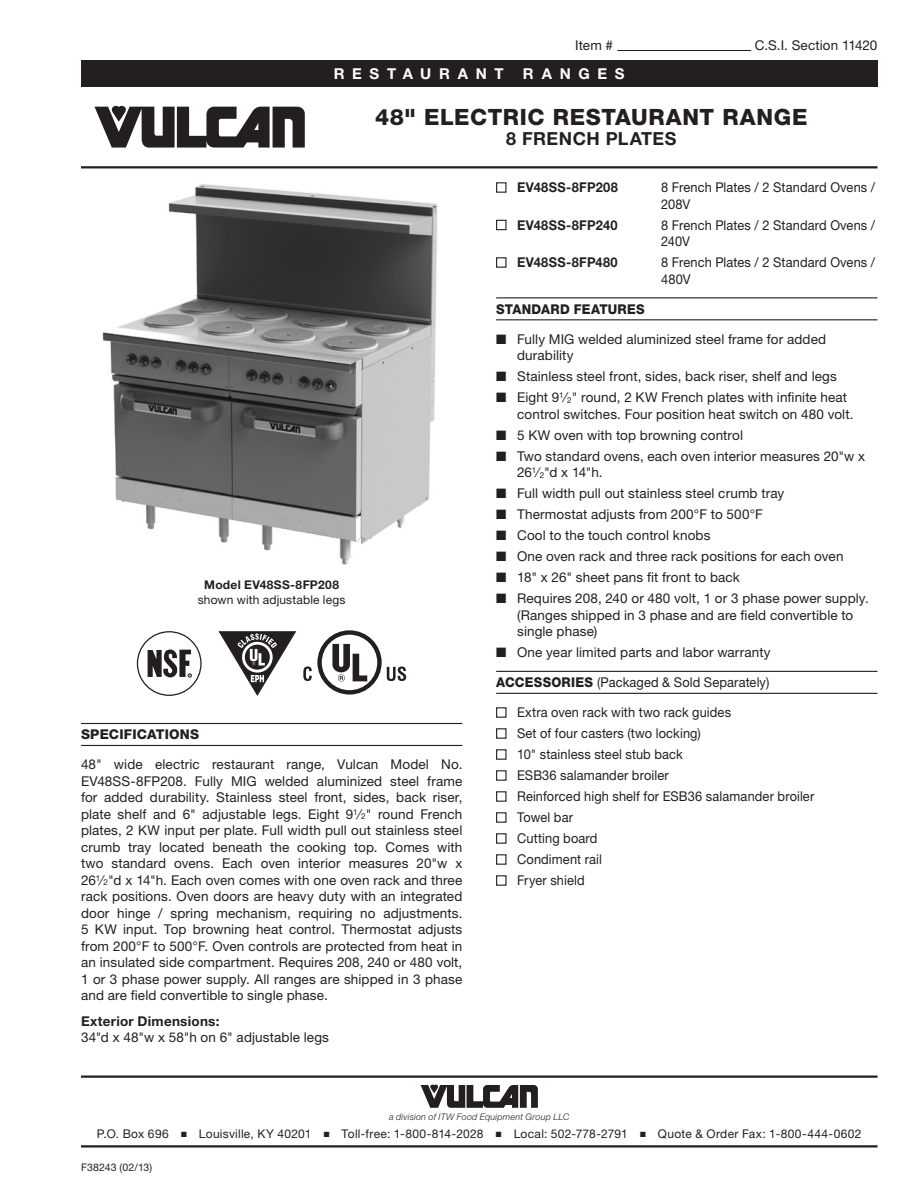
<style>
.page{position:relative;width:918px;height:1188px;background:#fff}
.page>*{position:absolute;margin:0;border:0;box-sizing:border-box;transform-origin:0 0}
.t1{font:800 22.5px "Helvetica Neue LT Std";letter-spacing:.03em;color:#231f20}
.Title_Sub_1{font:700 18px "Helvetica Neue LT Std";letter-spacing:.025em;color:#231f20}
.t2{font:700 15px "Helvetica Neue LT Std";letter-spacing:.515em;color:#fff}
.Body_1_Align-Justify{font:13.5px/16.5px "Helvetica Neue LT Std";letter-spacing:.01em;color:#231f20}
.Body_1_Align-Justify-2{font:13.5px/16.5px "Helvetica Neue LT Std";letter-spacing:.01em;color:#231f20;scale:.95 1}
.Body_1_Align-Justify-3{font:700 13.5px "Helvetica Neue LT Std";letter-spacing:.02em;color:#231f20;scale:.95 1}
.Sub_Head_1{font:13.5px "Helvetica Neue LT Std";letter-spacing:.01em;color:#231f20;scale:.95 1}
.Body_1_Align-Justify-4{font:700 13.5px "Helvetica Neue LT Std";letter-spacing:.02em;color:#231f20}
.Sub_Head_1-2{font:800 13.5px "Helvetica Neue LT Std";letter-spacing:.015em;color:#231f20;scale:.95 1}
.Sub_Head_1-3{font:800 13.5px "Helvetica Neue LT Std";letter-spacing:.015em;color:#231f20}
.Note-Image{font:12px/15px "Helvetica Neue LT Std";letter-spacing:.02em;color:#231f20;text-align:center}
.t3{font:10.5px "Helvetica Neue LT Std";letter-spacing:.02em;color:#231f20}
.t4{font:italic 300 9px "Helvetica Neue LT Std";letter-spacing:.02em;color:#231f20}
.s1{font-weight:700}
.s2{font-size:8.1px}
.s3{font-weight:800}
</style>
<div class="page">
<div style="left:81px;top:60px;width:796px;height:27px;background:#231f20"></div>
<hr style="left:81px;top:1076px;width:797px;height:2px;background:#231f20">
<svg style="left:421px;top:1085px;width:117px;height:23px"></svg>
<hr style="left:81px;top:1145px;width:797px;height:3px;background:#231f20">
<svg style="left:94px;top:106px;width:211px;height:42px"></svg>
<hr style="left:81px;top:166px;width:797px;height:2px;background:#231f20">
<hr style="left:617px;top:50px;width:134px;height:1px;background:#231f20">
<div style="left:137px;top:631px;width:65px;height:65px;border:1px solid #231f20;border-radius:50%"></div>
<svg style="left:148px;top:649px;width:44px;height:28px"></svg>
<svg style="left:219px;top:631px;width:77px;height:65px"></svg>
<svg style="left:303px;top:630px;width:103px;height:65px"></svg>
<hr style="left:81px;top:723px;width:381px;height:1px;background:#231f20">
<hr style="left:81px;top:745px;width:381px;height:1px;background:#231f20">
<hr style="left:496px;top:297px;width:381px;height:1px;background:#231f20">
<hr style="left:496px;top:319px;width:381px;height:1px;background:#231f20">
<hr style="left:496px;top:671px;width:381px;height:1px;background:#231f20">
<hr style="left:496px;top:693px;width:381px;height:1px;background:#231f20">
<div style="left:496px;top:182px;width:11px;height:11px;border:1px solid #231f20"></div>
<div style="left:496px;top:220px;width:11px;height:10px;border:1px solid #231f20"></div>
<div style="left:496px;top:257px;width:11px;height:11px;border:1px solid #231f20"></div>
<div style="left:496px;top:707px;width:11px;height:11px;border:1px solid #231f20"></div>
<div style="left:496px;top:728px;width:11px;height:11px;border:1px solid #231f20"></div>
<div style="left:496px;top:749px;width:11px;height:11px;border:1px solid #231f20"></div>
<div style="left:496px;top:770px;width:11px;height:11px;border:1px solid #231f20"></div>
<div style="left:496px;top:791px;width:11px;height:11px;border:1px solid #231f20"></div>
<div style="left:496px;top:812px;width:11px;height:11px;border:1px solid #231f20"></div>
<div style="left:496px;top:833px;width:11px;height:11px;border:1px solid #231f20"></div>
<div style="left:496px;top:854px;width:11px;height:11px;border:1px solid #231f20"></div>
<div style="left:496px;top:875px;width:11px;height:11px;border:1px solid #231f20"></div>
<img style="left:102px;top:184px;width:336px;height:381px">
<p class="Body_1_Align-Justify" style="left:575px;top:37px;width:39px">Item #</p>
<p class="Body_1_Align-Justify" style="left:755px;top:37px;width:124px">C.S.I. Section 11420</p>
<p class="t2" style="left:334px;top:64px;width:172px">RESTAURANT</p>
<p class="t2" style="left:523px;top:64px;width:103px">RANGES</p>
<p class="t1" style="left:375px;top:104px;width:434px">48" ELECTRIC RESTAURANT RANGE</p>
<p class="Title_Sub_1" style="left:506px;top:127px;width:172px">8 FRENCH PLATES</p>
<p class="Note-Image" style="left:198px;top:577px;width:149px"><span class="s1">Model EV48SS-8FP208 </span>shown with adjustable legs</p>
<p class="Sub_Head_1-3" style="left:81px;top:726px;width:120px">SPECIFICATIONS</p>
<p class="Body_1_Align-Justify" style="left:81px;top:756px;width:383px;text-align:justify">48" wide electric restaurant range, Vulcan Model No.<br>EV48SS-8FP208. Fully MIG welded aluminized steel frame for added durability. Stainless steel front, sides, back riser, plate shelf and 6" adjustable legs. Eight 9<sup>1</sup>⁄<span class="s2">2</span>" round French plates, 2 KW input per plate. Full width pull out stainless steel crumb tray located beneath the cooking top. Comes with two standard ovens. Each oven interior measures 20"w x 26<sup>1</sup>⁄<span class="s2">2</span>"d x 14"h. Each oven comes with one oven rack and three rack positions. Oven doors are heavy duty with an integrated door hinge / spring mechanism, requiring no adjustments.<br>5 KW input. Top browning heat control. Thermostat adjusts from 200°F to 500°F. Oven controls are protected from heat in an insulated side compartment. Requires 208, 240 or 480 volt, 1 or 3 phase power supply. All ranges are shipped in 3 phase and are field convertible to single phase.</p>
<p class="Body_1_Align-Justify-4" style="left:81px;top:1013px;width:140px">Exterior Dimensions:</p>
<p class="Body_1_Align-Justify" style="left:81px;top:1029px;width:250px">34"d x 48"w x 58"h on 6" adjustable legs</p>
<p class="Body_1_Align-Justify-3" style="left:517px;top:179px;width:108px">EV48SS-8FP208</p>
<p class="Body_1_Align-Justify-2" style="left:661px;top:179px;width:227px">8 French Plates / 2 Standard Ovens /<br>208V</p>
<p class="Body_1_Align-Justify-3" style="left:517px;top:217px;width:107px">EV48SS-8FP240</p>
<p class="Body_1_Align-Justify-2" style="left:661px;top:216px;width:227px">8 French Plates / 2 Standard Ovens /<br>240V</p>
<p class="Body_1_Align-Justify-3" style="left:517px;top:254px;width:107px">EV48SS-8FP480</p>
<p class="Body_1_Align-Justify-2" style="left:661px;top:254px;width:227px">8 French Plates / 2 Standard Ovens /<br>480V</p>
<p class="Sub_Head_1-2" style="left:496px;top:301px;width:158px">STANDARD FEATURES</p>
<p class="Body_1_Align-Justify" style="left:517px;top:330px;width:311px;text-indent:-21px">■ Fully MIG welded aluminized steel frame for added durability</p>
<p class="Body_1_Align-Justify" style="left:496px;top:368px;width:342px">■ Stainless steel front, sides, back riser, shelf and legs</p>
<p class="Body_1_Align-Justify" style="left:517px;top:389px;width:338px;text-indent:-21px">■ Eight 9<sup>1</sup>⁄<span class="s2">2</span>" round, 2 KW French plates with infinite heat control switches. Four position heat switch on 480 volt.</p>
<p class="Body_1_Align-Justify" style="left:496px;top:426px;width:248px">■ 5 KW oven with top browning control</p>
<p class="Body_1_Align-Justify" style="left:517px;top:447px;width:350px;text-indent:-21px">■ Two standard ovens, each oven interior measures 20"w x<br>26<sup>1</sup>⁄<span class="s2">2</span>"d x 14"h.</p>
<p class="Body_1_Align-Justify" style="left:496px;top:485px;width:290px">■ Full width pull out stainless steel crumb tray</p>
<p class="Body_1_Align-Justify" style="left:496px;top:506px;width:268px">■ Thermostat adjusts from 200°F to 500°F</p>
<p class="Body_1_Align-Justify" style="left:496px;top:527px;width:216px">■ Cool to the touch control knobs</p>
<p class="Body_1_Align-Justify" style="left:496px;top:548px;width:349px">■ One oven rack and three rack positions for each oven</p>
<p class="Body_1_Align-Justify" style="left:496px;top:569px;width:245px">■ 18" x 26" sheet pans fit front to back</p>
<p class="Body_1_Align-Justify" style="left:517px;top:590px;width:353px;text-indent:-21px">■ Requires 208, 240 or 480 volt, 1 or 3 phase power supply. (Ranges shipped in 3 phase and are field convertible to single phase)</p>
<p class="Body_1_Align-Justify" style="left:496px;top:644px;width:276px">■ One year limited parts and labor warranty</p>
<p class="Sub_Head_1" style="left:496px;top:674px;width:289px"><span class="s3">ACCESSORIES</span> (Packaged &amp; Sold Separately)</p>
<p class="Body_1_Align-Justify-2" style="left:517px;top:704px;width:227px">Extra oven rack with two rack guides</p>
<p class="Body_1_Align-Justify-2" style="left:517px;top:725px;width:195px">Set of four casters (two locking)</p>
<p class="Body_1_Align-Justify-2" style="left:517px;top:746px;width:176px">10" stainless steel stub back</p>
<p class="Body_1_Align-Justify-2" style="left:517px;top:767px;width:161px">ESB36 salamander broiler</p>
<p class="Body_1_Align-Justify-2" style="left:517px;top:788px;width:314px">Reinforced high shelf for ESB36 salamander broiler</p>
<p class="Body_1_Align-Justify-2" style="left:517px;top:809px;width:60px">Towel bar</p>
<p class="Body_1_Align-Justify-2" style="left:517px;top:830px;width:86px">Cutting board</p>
<p class="Body_1_Align-Justify-2" style="left:517px;top:851px;width:91px">Condiment rail</p>
<p class="Body_1_Align-Justify-2" style="left:517px;top:872px;width:73px">Fryer shield</p>
<p class="t4" style="left:389px;top:1111px;width:182px">a division of ITW Food Equipment Group LLC</p>
<p class="Note-Image" style="left:97px;top:1127px;width:766px">P.O. Box 696 ■ Louisville, KY 40201 ■ Toll-free: 1-800-814-2028 ■ Local: 502-778-2791 ■ Quote &amp; Order Fax: 1-800-444-0602</p>
<p class="t3" style="left:81px;top:1161px;width:73px">F38243 (02/13)</p>
</div>
